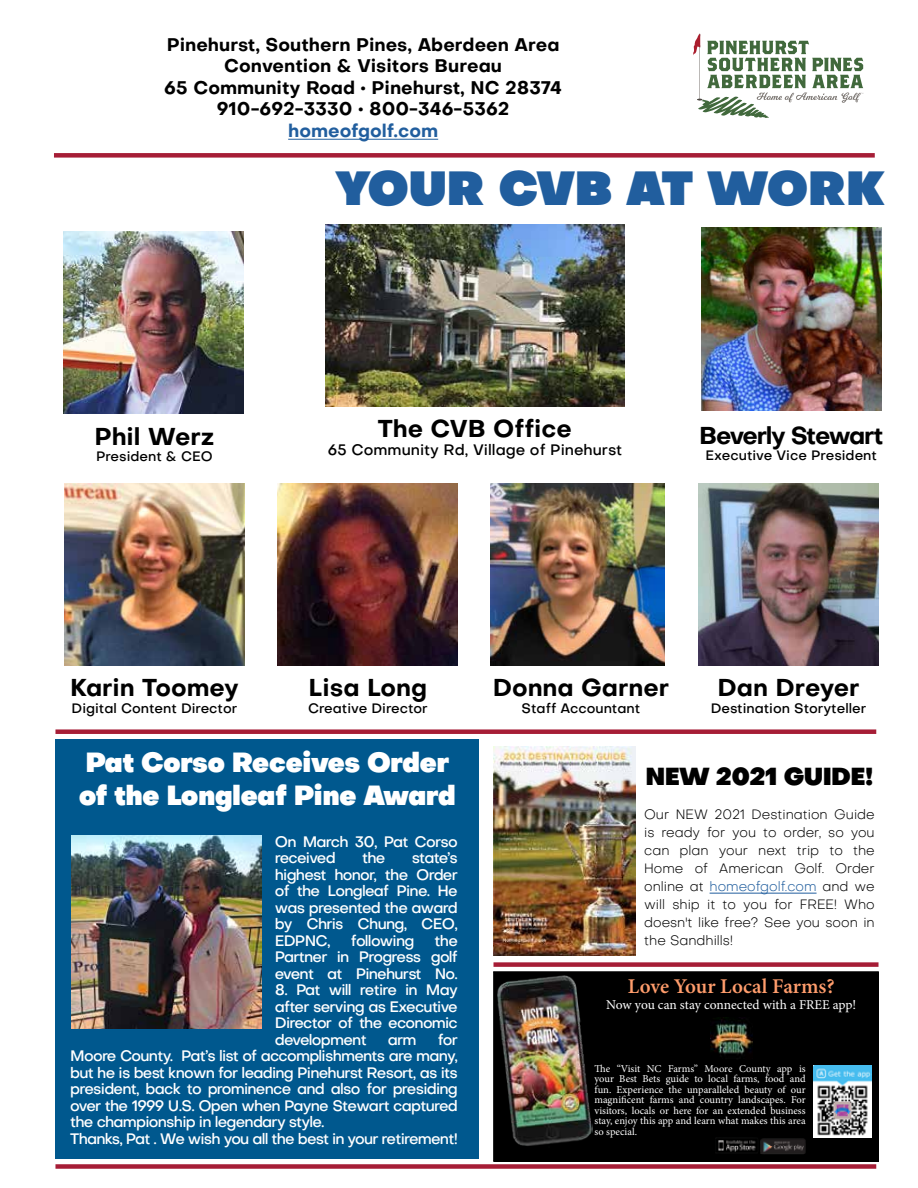
<style>
.page{position:relative;width:918px;height:1188px;background:#fff}
.page>*{position:absolute;margin:0;border:0;box-sizing:border-box;transform-origin:0 0}
.t1{font:46.5px "Objectivity Super";color:#215e9e}
.t2{font:900 27px/32.4px "Objectivity";letter-spacing:-.025em;color:#fff}
.t3{font:700 24px "Objectivity";color:#000}
.t4{font:700 24px "Objectivity";letter-spacing:-.05em;color:#000}
.t5{font:900 24px "Objectivity";letter-spacing:-.025em;color:#000}
.t6{font:600 21px "Minion Pro";color:#ff9d6c}
.t7{font:700 18px/21.6px "Objectivity";color:#000;text-align:center}
.t8{font:700 18px "Objectivity";color:#215e9e}
.t9{font:500 15px/16.5px "Objectivity";letter-spacing:-.05em;color:#fff;text-align:justify}
.t10{font:500 15px "Objectivity";color:#000}
.t11{font:300 13.5px/18px "Objectivity";color:#000;text-align:justify}
.t12{font:500 13.5px "Objectivity";color:#000}
.t13{font:13.5px "Minion Pro";letter-spacing:-.005em;color:#fff}
.t14{font:10.5px/10.5px "Minion Pro";color:#fff;text-align:justify}
.s1{color:#215e9e}
</style>
<div class="page">
<div style="left:55px;top:740px;width:424px;height:419px;background:#00588e"></div>
<div style="left:55px;top:729px;width:821px;height:5px;background:#a61d36"></div>
<img style="left:64px;top:483px;width:180px;height:183px">
<svg style="left:693px;top:34px;width:170px;height:84px"></svg>
<img style="left:493px;top:747px;width:143px;height:208px">
<hr style="left:710px;top:893px;width:107px;height:1px;background:#215e9e">
<img style="left:64px;top:231px;width:180px;height:183px">
<img style="left:702px;top:228px;width:180px;height:182px">
<img style="left:491px;top:483px;width:173px;height:183px">
<img style="left:699px;top:483px;width:180px;height:183px">
<img style="left:278px;top:483px;width:180px;height:183px">
<img style="left:325px;top:224px;width:300px;height:183px">
<div style="left:54px;top:153px;width:821px;height:5px;background:#a61d36"></div>
<hr style="left:288px;top:139px;width:150px;height:1px;background:#215e9e">
<div style="left:494px;top:962px;width:385px;height:5px;background:#a61d36"></div>
<div style="left:55px;top:1164px;width:821px;height:5px;background:#a61d36"></div>
<div style="left:494px;top:972px;width:384px;height:189px;background:#000"></div>
<div style="left:494px;top:972px;width:385px;height:189px;border:1px solid #000"></div>
<img style="left:494px;top:972px;width:99px;height:176px">
<img style="left:710px;top:1017px;width:42px;height:38px">
<img style="left:814px;top:1066px;width:58px;height:71px">
<img style="left:715px;top:1138px;width:41px;height:15px">
<img style="left:760px;top:1138px;width:45px;height:16px">
<img style="left:71px;top:836px;width:190px;height:193px">
<p class="t7" style="left:164px;top:33px;width:400px">Pinehurst, Southern Pines, Aberdeen Area Convention &amp; Visitors Bureau<br>65 Community Road • Pinehurst, NC 28374<br>910-692-3330 • 800-346-5362</p>
<p class="t8" style="left:288px;top:118px;width:152px">homeofgolf.com</p>
<h3 class="t3" style="left:94px;top:419px;width:122px">Phil Werz</h3>
<p class="t12" style="left:96px;top:447px;width:118px">President &amp; CEO</p>
<h1 class="t1" style="left:335px;top:150px;width:551px">YOUR CVB AT WORK</h1>
<h3 class="t3" style="left:378px;top:411px;width:196px">The CVB Office</h3>
<p class="t10" style="left:328px;top:439px;width:296px">65 Community Rd, Village of Pinehurst</p>
<h3 class="t4" style="left:699px;top:418px;width:186px">Beverly Stewart</h3>
<p class="t12" style="left:706px;top:446px;width:173px">Executive Vice President</p>
<h3 class="t3" style="left:70px;top:671px;width:170px">Karin Toomey</h3>
<p class="t12" style="left:72px;top:699px;width:167px">Digital Content Director</p>
<h3 class="t3" style="left:309px;top:671px;width:120px">Lisa Long</h3>
<p class="t12" style="left:308px;top:699px;width:121px">Creative Director</p>
<h3 class="t3" style="left:493px;top:671px;width:178px">Donna Garner</h3>
<p class="t12" style="left:522px;top:699px;width:120px">Staff Accountant</p>
<h3 class="t3" style="left:718px;top:671px;width:143px">Dan Dreyer</h3>
<p class="t12" style="left:711px;top:699px;width:157px">Destination Storyteller</p>
<h2 class="t2" style="left:79px;top:746px;width:379px">Pat Corso Receives Order of the Longleaf Pine Award</h2>
<p class="t9" style="left:275px;top:833px;width:185px">On March 30, Pat Corso received</p>
<p class="t9" style="left:362px;top:849px;width:25px">the</p>
<p class="t9" style="left:275px;top:849px;width:185px;text-indent:137px">state’s highest honor, the Order of the Longleaf Pine. He was presented the award by Chris Chung, CEO, EDPNC,</p>
<p class="t9" style="left:351px;top:932px;width:65px">following</p>
<p class="t9" style="left:275px;top:932px;width:185px;text-indent:160px">the Partner in Progress golf event at Pinehurst No.</p>
<p class="t9" style="left:275px;top:981px;width:185px">8. Pat will retire in May after serving as Executive Director of the economic development</p>
<p class="t9" style="left:70px;top:1031px;width:389px;text-align:left;text-indent:367px">for Moore County. Pat’s list of accomplishments are many, but he is best known for leading Pinehurst Resort, as its president, back to prominence and also for presiding over the 1999 U.S. Open when Payne Stewart captured the championship in legendary style.<br>Thanks, Pat . We wish you all the best in your retirement!</p>
<p class="t9" style="left:388px;top:1031px;width:30px">arm</p>
<h3 class="t5" style="left:645px;top:758px;width:230px">NEW 2021 GUIDE!</h3>
<p class="t11" style="left:644px;top:806px;width:232px">Our NEW 2021 Destination Guide is ready for you to order, so you can plan your next trip to the Home of American Golf. Order online at <span class="s1">homeofgolf.com</span> and we will ship it to you for FREE! Who doesn't like free? See you soon in the Sandhills!</p>
<h3 class="t6" style="left:628px;top:971px;width:208px">Love Your Local Farms?</h3>
<p class="t13" style="left:606px;top:996px;width:252px">Now you can stay connected with a FREE app!</p>
<p class="t14" style="left:595px;top:1063px;width:213px">The “Visit NC Farms” Moore County app is your Best Bets guide to local farms, food and fun. Experience the unparalleled beauty of our magnificent farms and country landscapes. For visitors, locals or here for an extended business stay, enjoy this app and learn what makes this area so special.</p>
</div>
